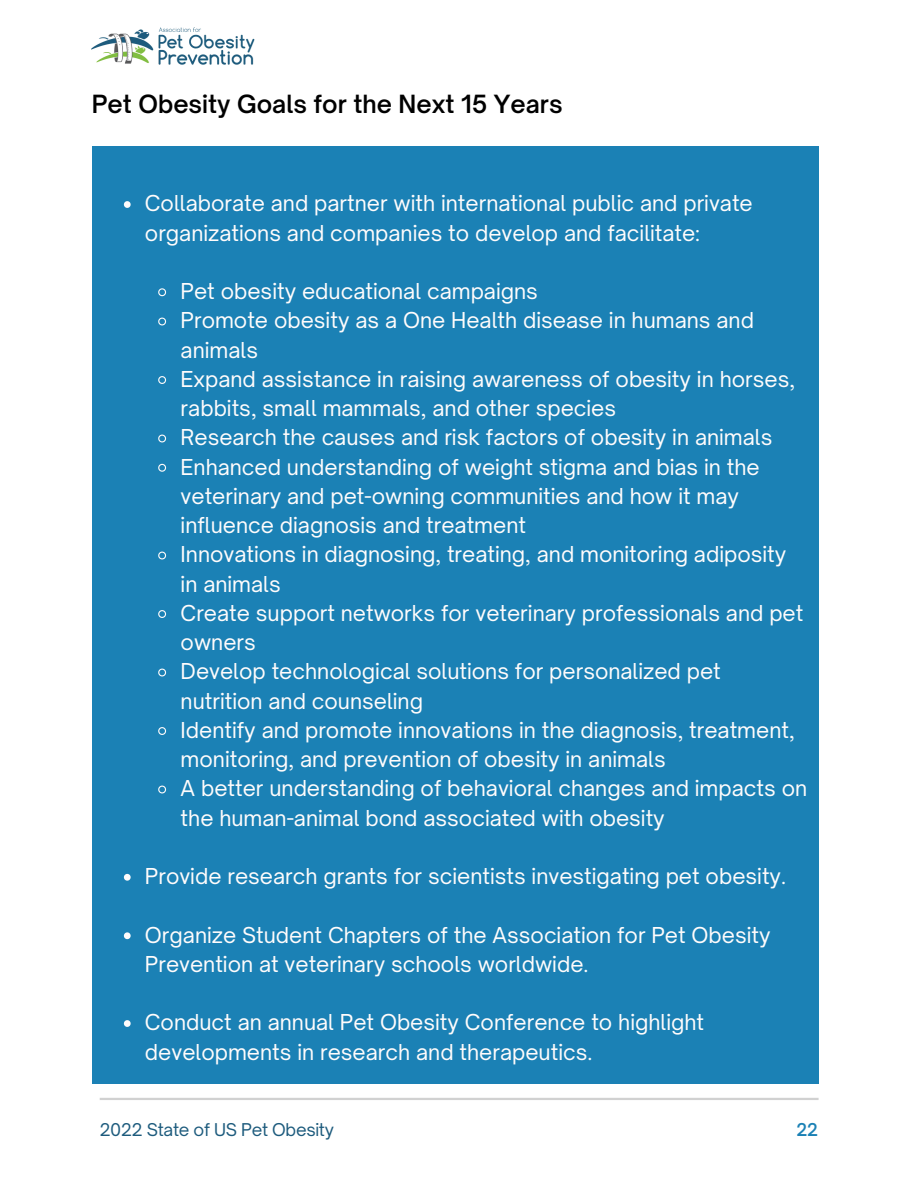
<style>
.page{position:relative;width:918px;height:1188px;background:#fff}
.page>*{position:absolute;margin:0;border:0;box-sizing:border-box;transform-origin:0 0}
.t1{font:600 24px "Open Sauce One";color:#000}
.t2{font:21px/29.2px "Open Sauce One";color:#fffcfc}
.t3{font:600 16.95px "Open Sauce One";color:#1b81b5}
.t4{font:16.8px "Open Sauce One";letter-spacing:-.02em;color:#1d5b7d}
</style>
<div class="page">
<div style="left:92px;top:146px;width:726px;height:938px;background:#1b81b5"></div>
<img style="left:92px;top:28px;width:163px;height:37px">
<hr style="left:100px;top:1098px;width:719px;height:2px;background:#d1d1d1">
<svg style="left:124px;top:201px;width:7px;height:7px"></svg>
<svg style="left:158px;top:288px;width:9px;height:9px"></svg>
<svg style="left:158px;top:317px;width:9px;height:9px"></svg>
<svg style="left:158px;top:376px;width:9px;height:8px"></svg>
<svg style="left:158px;top:434px;width:9px;height:9px"></svg>
<svg style="left:158px;top:463px;width:9px;height:9px"></svg>
<svg style="left:158px;top:551px;width:9px;height:9px"></svg>
<svg style="left:158px;top:610px;width:9px;height:8px"></svg>
<svg style="left:158px;top:668px;width:9px;height:9px"></svg>
<svg style="left:158px;top:727px;width:9px;height:8px"></svg>
<svg style="left:158px;top:785px;width:9px;height:9px"></svg>
<svg style="left:124px;top:874px;width:7px;height:7px"></svg>
<svg style="left:124px;top:932px;width:7px;height:7px"></svg>
<svg style="left:124px;top:1020px;width:7px;height:7px"></svg>
<p class="t1" style="left:92px;top:89px;width:472px">Pet Obesity Goals for the Next 15 Years</p>
<p class="t2" style="left:145px;top:189px;width:609px">Collaborate and partner with international public and private organizations and companies to develop and facilitate:</p>
<p class="t2" style="left:181px;top:276px;width:359px">Pet obesity educational campaigns</p>
<p class="t2" style="left:181px;top:306px;width:575px">Promote obesity as a One Health disease in humans and animals</p>
<p class="t2" style="left:181px;top:364px;width:616px">Expand assistance in raising awareness of obesity in horses, rabbits, small mammals, and other species</p>
<p class="t2" style="left:181px;top:423px;width:593px">Research the causes and risk factors of obesity in animals</p>
<p class="t2" style="left:181px;top:452px;width:581px">Enhanced understanding of weight stigma and bias in the veterinary and pet-owning communities and how it may influence diagnosis and treatment</p>
<p class="t2" style="left:181px;top:540px;width:607px">Innovations in diagnosing, treating, and monitoring adiposity in animals</p>
<p class="t2" style="left:181px;top:598px;width:624px">Create support networks for veterinary professionals and pet owners</p>
<p class="t2" style="left:181px;top:657px;width:542px">Develop technological solutions for personalized pet nutrition and counseling</p>
<p class="t2" style="left:181px;top:715px;width:616px">Identify and promote innovations in the diagnosis, treatment, monitoring, and prevention of obesity in animals</p>
<p class="t2" style="left:181px;top:774px;width:628px">A better understanding of behavioral changes and impacts on the human-animal bond associated with obesity</p>
<p class="t2" style="left:145px;top:861px;width:643px">Provide research grants for scientists investigating pet obesity.</p>
<p class="t2" style="left:145px;top:920px;width:627px">Organize Student Chapters of the Association for Pet Obesity<br>Prevention at veterinary schools worldwide.</p>
<p class="t2" style="left:145px;top:1008px;width:561px">Conduct an annual Pet Obesity Conference to highlight developments in research and therapeutics.</p>
<p class="t4" style="left:100px;top:1119px;width:236px">2022 State of US Pet Obesity</p>
<p class="t3" style="left:796px;top:1119px;width:23px">22</p>
</div>
